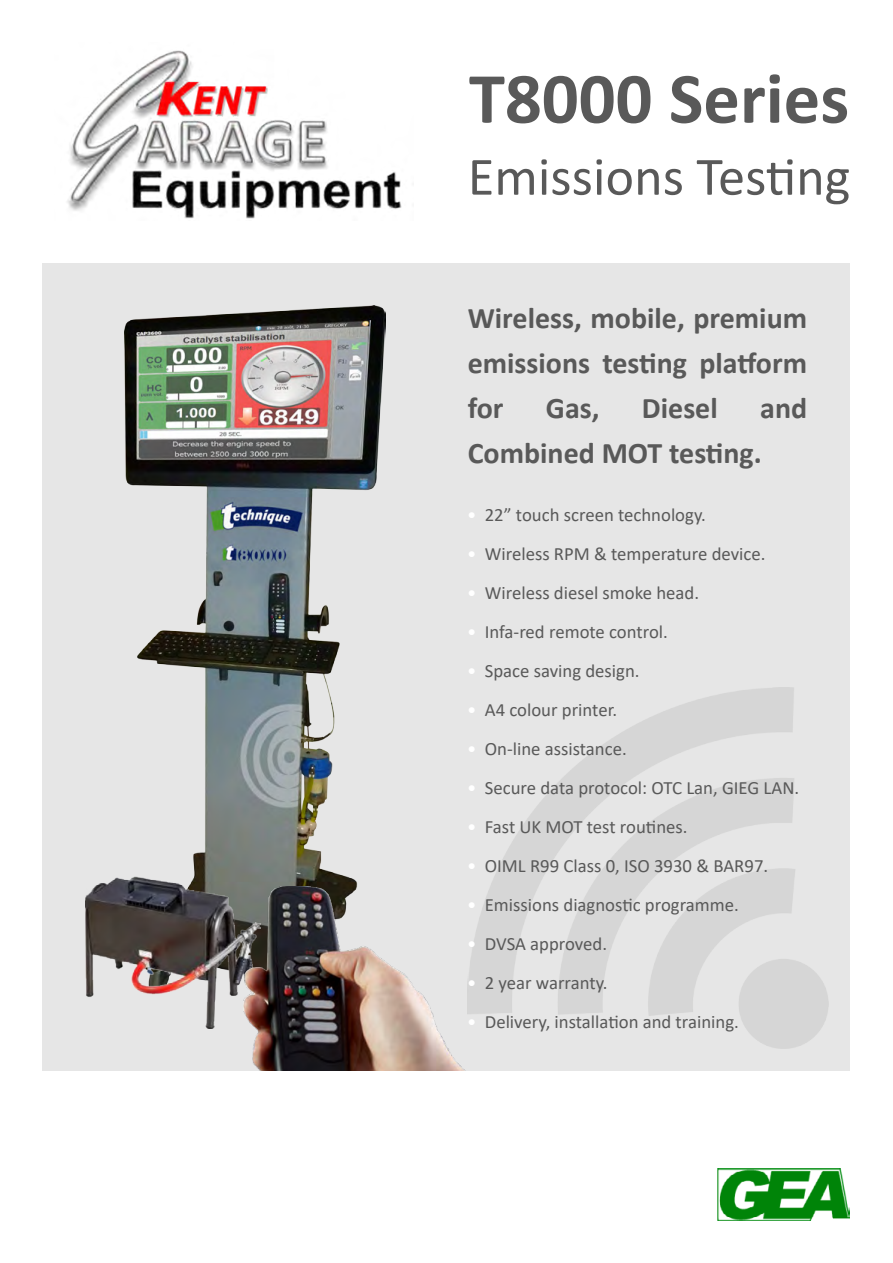
<style>
.page{position:relative;width:893px;height:1263px;background:#fff}
.page>*{position:absolute;margin:0;border:0;box-sizing:border-box;transform-origin:0 0}
.t1{font:700 72.75px "Calibri";color:#595959}
.t2{font:54.45px "Calibri";color:#595959}
.t3{font:700 30px/45px "Calibri";color:#595959;text-align:justify}
.t4{font:18.75px "Calibri";color:#595959}
.s1{color:#fff}
</style>
<div class="page">
<div style="left:43px;top:263px;width:807px;height:808px;background:#e6e6e6"></div>
<img style="left:125px;top:305px;width:261px;height:581px">
<img style="left:85px;top:876px;width:175px;height:152px">
<img style="left:244px;top:886px;width:222px;height:185px">
<img style="left:717px;top:1169px;width:133px;height:51px">
<img style="left:67px;top:50px;width:335px;height:169px">
<h1 class="t1" style="left:469px;top:47px;width:382px">T8000 Series</h1>
<h2 class="t2" style="left:468px;top:139px;width:384px">Emissions Testing</h2>
<h3 class="t3" style="left:468px;top:295px;width:341px">Wireless, mobile, premium emissions testing platform for</h3>
<h3 class="t3" style="left:546px;top:385px;width:55px">Gas,</h3>
<h3 class="t3" style="left:642px;top:385px;width:77px">Diesel</h3>
<h3 class="t3" style="left:468px;top:385px;width:341px;text-indent:292px">and<br>Combined MOT testing.</h3>
<p class="t4" style="left:467px;top:502px;width:240px"><span class="s1">•</span> 22” touch screen technology.</p>
<p class="t4" style="left:467px;top:541px;width:300px"><span class="s1">•</span> Wireless RPM &amp; temperature device.</p>
<p class="t4" style="left:467px;top:580px;width:234px"><span class="s1">•</span> Wireless diesel smoke head.</p>
<p class="t4" style="left:467px;top:619px;width:202px"><span class="s1">•</span> Infa-red remote control.</p>
<p class="t4" style="left:467px;top:658px;width:174px"><span class="s1">•</span> Space saving design.</p>
<p class="t4" style="left:467px;top:697px;width:152px"><span class="s1">•</span> A4 colour printer.</p>
<p class="t4" style="left:467px;top:736px;width:161px"><span class="s1">•</span> On-line assistance.</p>
<p class="t4" style="left:467px;top:775px;width:334px"><span class="s1">•</span> Secure data protocol: OTC Lan, GIEG LAN.</p>
<p class="t4" style="left:467px;top:814px;width:222px"><span class="s1">•</span> Fast UK MOT test routines.</p>
<p class="t4" style="left:467px;top:853px;width:303px"><span class="s1">•</span> OIML R99 Class 0, ISO 3930 &amp; BAR97.</p>
<p class="t4" style="left:467px;top:892px;width:273px"><span class="s1">•</span> Emissions diagnostic programme.</p>
<p class="t4" style="left:467px;top:931px;width:142px"><span class="s1">•</span> DVSA approved.</p>
<p class="t4" style="left:467px;top:970px;width:142px"><span class="s1">•</span> 2 year warranty.</p>
<p class="t4" style="left:467px;top:1009px;width:273px"><span class="s1">•</span> Delivery, installation and training.</p>
</div>
